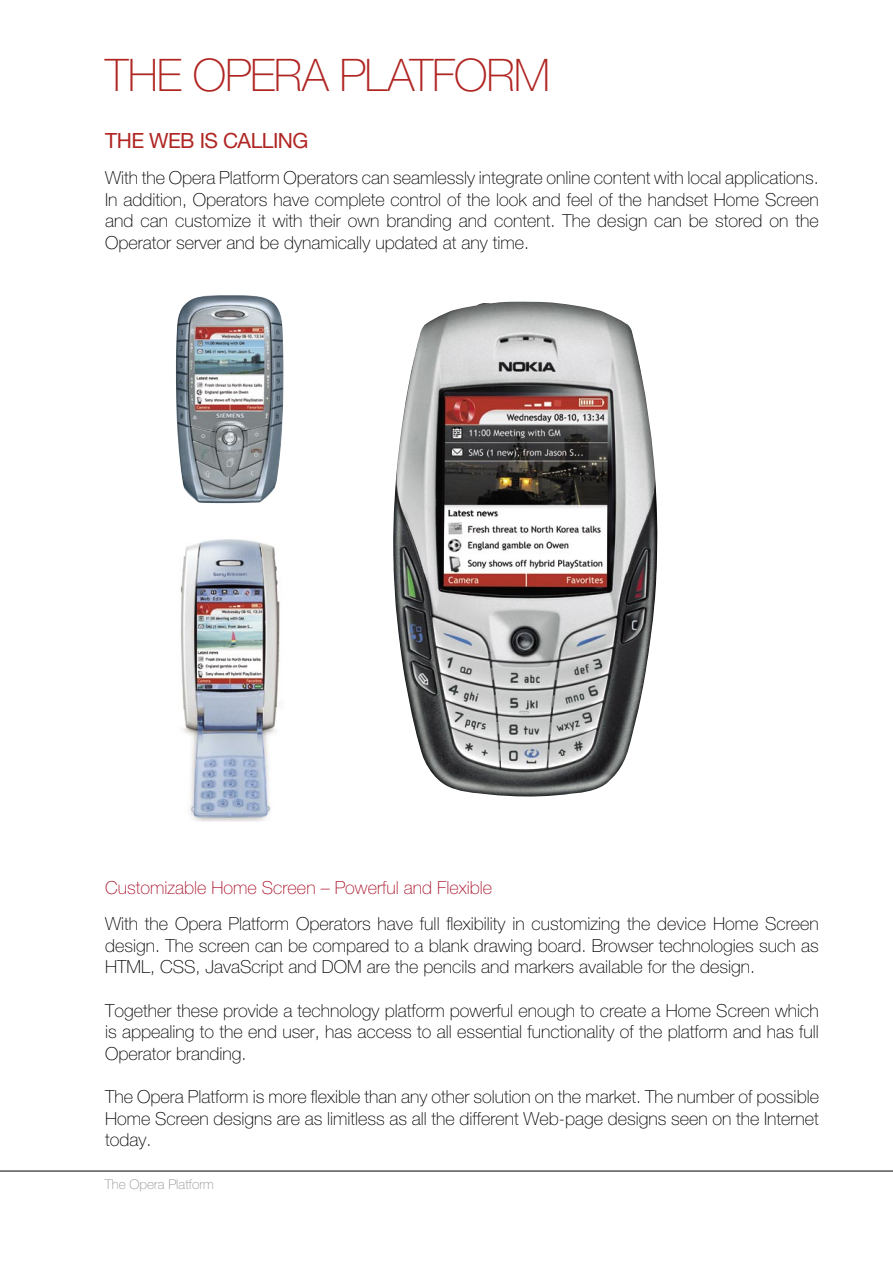
<style>
.page{position:relative;width:893px;height:1263px;background:#fff}
.page>*{position:absolute;margin:0;border:0;box-sizing:border-box;transform-origin:0 0}
.t1{font:100 45px "Helvetica Neue";letter-spacing:-.025em;color:#b02623}
.t2{font:21px "Helvetica Neue";letter-spacing:-.025em;color:#b02623}
.t3{font:100 18px/21.6px "Helvetica Neue";color:#000;text-align:justify}
.t4{font:100 18px "Helvetica Neue";color:#a9122a}
.t5{font:100 13.5px "Helvetica Neue";color:#939393}
</style>
<div class="page">
<img style="left:393px;top:301px;width:265px;height:496px">
<hr style="left:0;top:1171px;width:893px;height:1px;background:#000">
<img style="left:176px;top:295px;width:108px;height:208px">
<img style="left:180px;top:539px;width:100px;height:282px">
<p class="t1" style="left:105px;top:50px;width:447px">THE OPERA PLATFORM</p>
<p class="t2" style="left:105px;top:128px;width:205px">THE WEB IS CALLING</p>
<p class="t3" style="left:105px;top:167px;width:715px">With the Opera Platform Operators can seamlessly integrate online content with local applications.<br>In addition, Operators have complete control of the look and feel of the handset Home Screen and can customize it with their own branding and content. The design can be stored on the Operator server and be dynamically updated at any time.</p>
<p class="t4" style="left:105px;top:878px;width:388px">Customizable Home Screen – Powerful and Flexible</p>
<p class="t3" style="left:105px;top:913px;width:715px">With the Opera Platform Operators have full flexibility in customizing the device Home Screen design. The screen can be compared to a blank drawing board. Browser technologies such as HTML, CSS, JavaScript and DOM are the pencils and markers available for the design.</p>
<p class="t3" style="left:105px;top:999px;width:715px">Together these provide a technology platform powerful enough to create a Home Screen which is appealing to the end user, has access to all essential functionality of the platform and has full Operator branding.</p>
<p class="t3" style="left:105px;top:1086px;width:715px">The Opera Platform is more flexible than any other solution on the market. The number of possible Home Screen designs are as limitless as all the different Web-page designs seen on the Internet today.</p>
<p class="t5" style="left:105px;top:1176px;width:111px">The Opera Platform</p>
</div>
